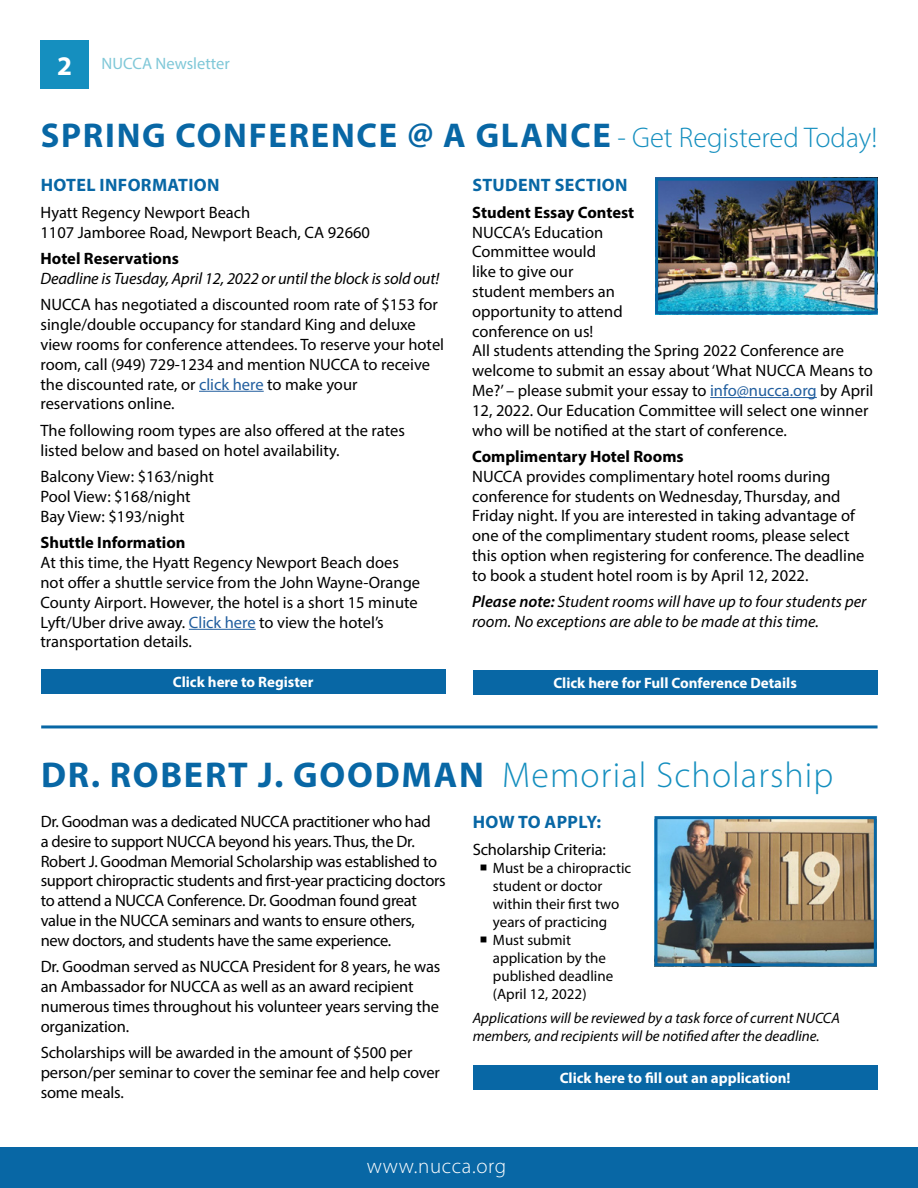
<style>
.page{position:relative;width:918px;height:1188px;background:#fff}
.page>*{position:absolute;margin:0;border:0;box-sizing:border-box;transform-origin:0 0}
.t1{font:300 36px "Myriad Pro";letter-spacing:.03em;color:#158fbf}
.t2{font:700 34.5px "Myriad Pro";letter-spacing:.05em;color:#0867a5}
.t3{font:300 21px "Myriad Pro";letter-spacing:.03em;color:#fff}
.t4{font:700 18px "Myriad Pro";letter-spacing:.02em;color:#0867a5}
.t5{font:16.5px/19.8px "Myriad Pro";color:#000}
.t6{font:16.5px/19.8px "Myriad Pro";letter-spacing:-.02em;color:#000}
.t7{font:italic 16.5px/19.8px "Myriad Pro";color:#000}
.t8{font:700 16.5px "Myriad Pro";color:#000}
.t9{font:16.5px "Myriad Pro";color:#80c8d8}
.t10{font:15px/18px "Myriad Pro";color:#000}
.t11{font:italic 15px/18px "Myriad Pro";color:#000}
.t12{font:700 15px "Myriad Pro";color:#fff}
.s1{font-weight:700;font-size:27px;color:#fff}
.s2{font-weight:300;font-size:28.5px;color:#158fbf}
.s3{color:#215e9e}
.s4{font-weight:600}
.s5{font-weight:700;color:#0867a5}
</style>
<div class="page">
<div style="left:0;top:1148px;width:918px;height:40px;background:#0867a5"></div>
<div style="left:40px;top:40px;width:49px;height:49px;background:#158fbf"></div>
<hr style="left:199px;top:391px;width:65px;height:1px;background:#215e9e">
<hr style="left:189px;top:629px;width:67px;height:1px;background:#215e9e">
<hr style="left:710px;top:397px;width:107px;height:1px;background:#215e9e">
<img style="left:659px;top:182px;width:215px;height:128px">
<div style="left:655px;top:178px;width:223px;height:136px;border:3px solid #0867a5"></div>
<img style="left:658px;top:820px;width:215px;height:142px">
<div style="left:654px;top:816px;width:223px;height:150px;border:3px solid #0867a5"></div>
<div style="left:41px;top:669px;width:405px;height:25px;background:#0867a5"></div>
<div style="left:473px;top:1065px;width:405px;height:25px;background:#0867a5"></div>
<div style="left:473px;top:670px;width:405px;height:25px;background:#0867a5"></div>
<hr style="left:41px;top:725px;width:837px;height:3px;background:#0867a5">
<p class="t9" style="left:57px;top:54px;width:174px"><span class="s1">2</span> NUCCA Newsletter</p>
<h2 class="t2" style="left:41px;top:113px;width:838px">SPRING CONFERENCE @ A GLANCE <span class="s2">- Get Registered Today!</span></h2>
<p class="t4" style="left:41px;top:173px;width:180px">HOTEL INFORMATION</p>
<p class="t5" style="left:40px;top:202px;width:331px">Hyatt Regency Newport Beach<br>1107 Jamboree Road, Newport Beach, CA 92660</p>
<p class="t8" style="left:40px;top:248px;width:140px">Hotel Reservations</p>
<p class="t7" style="left:40px;top:268px;width:400px">Deadline is Tuesday, April 12, 2022 or until the block is sold out!</p>
<p class="t5" style="left:40px;top:295px;width:405px">NUCCA has negotiated a discounted room rate of $153 for single/double occupancy for standard King and deluxe view rooms for conference attendees. To reserve your hotel room, call (949) 729-1234 and mention NUCCA to receive the discounted rate, or <span class="s3">click here</span> to make your reservations online.</p>
<p class="t5" style="left:40px;top:420px;width:366px">The following room types are also offered at the rates listed below and based on hotel availability.</p>
<p class="t5" style="left:40px;top:467px;width:175px">Balcony View: $163/night<br>Pool View: $168/night<br>Bay View: $193/night</p>
<p class="t8" style="left:40px;top:532px;width:147px">Shuttle Information</p>
<p class="t5" style="left:40px;top:553px;width:381px">At this time, the Hyatt Regency Newport Beach does not offer a shuttle service from the John Wayne-Orange County Airport. However, the hotel is a short 15 minute Lyft/Uber drive away. <span class="s3">Click here</span> to view the hotel’s transportation details.</p>
<p class="t12" style="left:173px;top:672px;width:142px">Click here to Register</p>
<p class="t4" style="left:472px;top:173px;width:157px">STUDENT SECTION</p>
<p class="t8" style="left:472px;top:201px;width:164px">Student Essay Contest</p>
<p class="t5" style="left:472px;top:222px;width:403px">NUCCA’s Education<br>Committee would<br>like to give our<br>student members an<br>opportunity to attend<br>conference on us!<br>All students attending the Spring 2022 Conference are welcome to submit an essay about ‘What NUCCA Means to Me?’ – please submit your essay to <span class="s3">info@nucca.org</span> by April 12, 2022. Our Education Committee will select one winner who will be notified at the start of conference.</p>
<p class="t8" style="left:472px;top:446px;width:213px">Complimentary Hotel Rooms</p>
<p class="t5" style="left:472px;top:466px;width:394px">NUCCA provides complimentary hotel rooms during conference for students on Wednesday, Thursday, and Friday night. If you are interested in taking advantage of one of the complimentary student rooms, please select this option when registering for conference. The deadline to book a student hotel room is by April 12, 2022.</p>
<p class="t7" style="left:472px;top:592px;width:396px"><span class="s4">Please note:</span> Student rooms will have up to four students per room. No exceptions are able to be made at this time.</p>
<p class="t12" style="left:553px;top:673px;width:245px">Click here for Full Conference Details</p>
<h1 class="t1" style="left:41px;top:753px;width:794px"><span class="s5">DR. ROBERT J. GOODMAN</span> Memorial Scholarship</h1>
<p class="t6" style="left:41px;top:811px;width:406px">Dr. Goodman was a dedicated NUCCA practitioner who had<br>a desire to support NUCCA beyond his years. Thus, the Dr.<br>Robert J. Goodman Memorial Scholarship was established to support chiropractic students and first-year practicing doctors to attend a NUCCA Conference. Dr. Goodman found great value in the NUCCA seminars and wants to ensure others, new doctors, and students have the same experience.</p>
<p class="t5" style="left:41px;top:957px;width:401px">Dr. Goodman served as NUCCA President for 8 years, he was an Ambassador for NUCCA as well as an award recipient numerous times throughout his volunteer years serving the organization.</p>
<p class="t5" style="left:41px;top:1043px;width:401px">Scholarships will be awarded in the amount of $500 per person/per seminar to cover the seminar fee and help cover some meals.</p>
<p class="t4" style="left:473px;top:810px;width:130px">HOW TO APPLY:</p>
<p class="t5" style="left:473px;top:839px;width:135px">Scholarship Criteria:</p>
<p class="t10" style="left:493px;top:858px;width:140px">Must be a chiropractic student or doctor within their first two years of practicing<br>Must submit application by the published deadline (April 12, 2022)</p>
<p class="t11" style="left:473px;top:1009px;width:369px">Applications will be reviewed by a task force of current NUCCA members, and recipients will be notified after the deadline.</p>
<p class="t12" style="left:560px;top:1068px;width:232px">Click here to fill out an application!</p>
<p class="t3" style="left:367px;top:1153px;width:141px">www.nucca.org</p>
</div>
